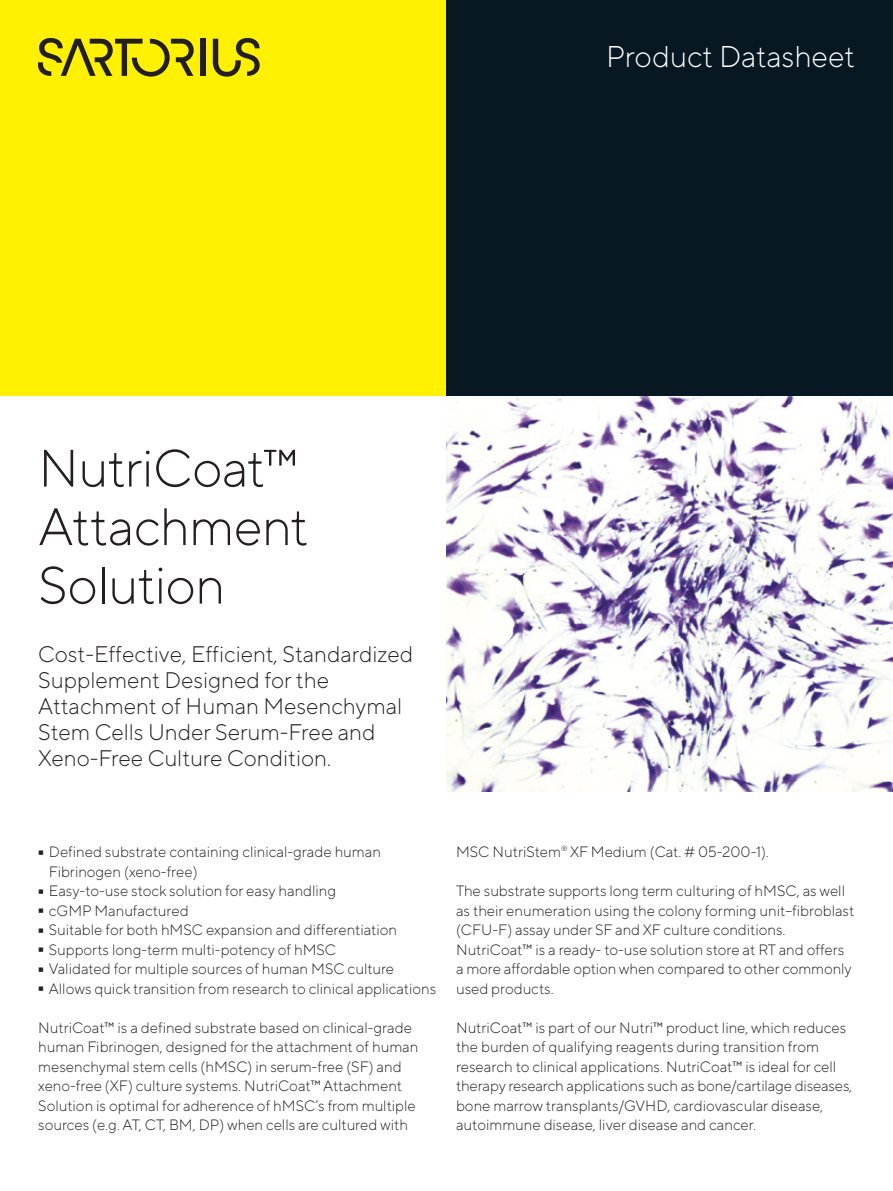
<style>
.page{position:relative;width:893px;height:1191px;background:#fff}
.page>*{position:absolute;margin:0;border:0;box-sizing:border-box;transform-origin:0 0}
.t1{font:300 95.25px "TT Norms Pro";color:#231f20;scale:.16 1}
.t2{font:300 52.5px/58.5px "TT Norms Pro";letter-spacing:-.015em;color:#231f20}
.t3{font:300 30px "TT Norms Pro";color:#fff}
.t4{font:300 22.5px/26px "TT Norms Pro";color:#231f20}
.t5{font:300 15px/19.5px "TT Norms Pro";color:#231f20}
</style>
<div class="page">
<div style="left:0;top:0;width:446px;height:395px;background:#fff101"></div>
<div style="left:446px;top:0;width:447px;height:395px;background:#071822"></div>
<div style="left:200px;top:39px;width:5px;height:37px;background:#231f20"></div>
<svg style="left:213px;top:38px;width:47px;height:39px"></svg>
<svg style="left:38px;top:38px;width:156px;height:39px"></svg>
<img style="left:446px;top:396px;width:447px;height:395px">
<h3 class="t3" style="left:606px;top:35px;width:250px">Product Datasheet</h3>
<h2 class="t2" style="left:38px;top:435px;width:272px">NutriCoat™<br>Attachment<br>Solution</h2>
<h3 class="t4" style="left:38px;top:639px;width:376px">Cost-Effective, Efficient, Standardized Supplement Designed for the Attachment of Human Mesenchymal Stem Cells Under Serum-Free and Xeno-Free Culture Condition.</h3>
<h1 class="t1" style="left:38px;top:778px;width:38px">-</h1>
<p class="t5" style="left:49px;top:841px;width:334px">Defined substrate containing clinical-grade human<br>Fibrinogen (xeno-free)</p>
<h1 class="t1" style="left:38px;top:817px;width:38px">-</h1>
<p class="t5" style="left:49px;top:880px;width:289px">Easy-to-use stock solution for easy handling</p>
<h1 class="t1" style="left:38px;top:837px;width:38px">-</h1>
<p class="t5" style="left:49px;top:899px;width:141px">cGMP Manufactured</p>
<h1 class="t1" style="left:38px;top:856px;width:38px">-</h1>
<p class="t5" style="left:49px;top:919px;width:350px">Suitable for both hMSC expansion and differentiation</p>
<h1 class="t1" style="left:38px;top:876px;width:38px">-</h1>
<p class="t5" style="left:49px;top:938px;width:289px">Supports long-term multi-potency of hMSC</p>
<h1 class="t1" style="left:38px;top:895px;width:38px">-</h1>
<p class="t5" style="left:49px;top:958px;width:347px">Validated for multiple sources of human MSC culture</p>
<h1 class="t1" style="left:38px;top:915px;width:38px">-</h1>
<p class="t5" style="left:49px;top:977px;width:389px">Allows quick transition from research to clinical applications</p>
<p class="t5" style="left:38px;top:1016px;width:382px">NutriCoat™ is a defined substrate based on clinical-grade human Fibrinogen, designed for the attachment of human mesenchymal stem cells (hMSC) in serum-free (SF) and xeno-free (XF) culture systems. NutriCoat™ Attachment Solution is optimal for adherence of hMSC’s from multiple sources (e.g. AT, CT, BM, DP) when cells are cultured with</p>
<p class="t5" style="left:456px;top:841px;width:314px">MSC NutriStem<sup>®</sup> XF Medium (Cat. # 05-200-1).</p>
<p class="t5" style="left:456px;top:880px;width:400px">The substrate supports long term culturing of hMSC, as well as their enumeration using the colony forming unit–fibroblast (CFU-F) assay under SF and XF culture conditions.<br>NutriCoat™ is a ready- to-use solution store at RT and offers a more affordable option when compared to other commonly used products.</p>
<p class="t5" style="left:456px;top:1016px;width:398px">NutriCoat™ is part of our Nutri™ product line, which reduces the burden of qualifying reagents during transition from research to clinical applications. NutriCoat™ is ideal for cell therapy research applications such as bone/cartilage diseases, bone marrow transplants/GVHD, cardiovascular disease, autoimmune disease, liver disease and cancer.</p>
</div>
